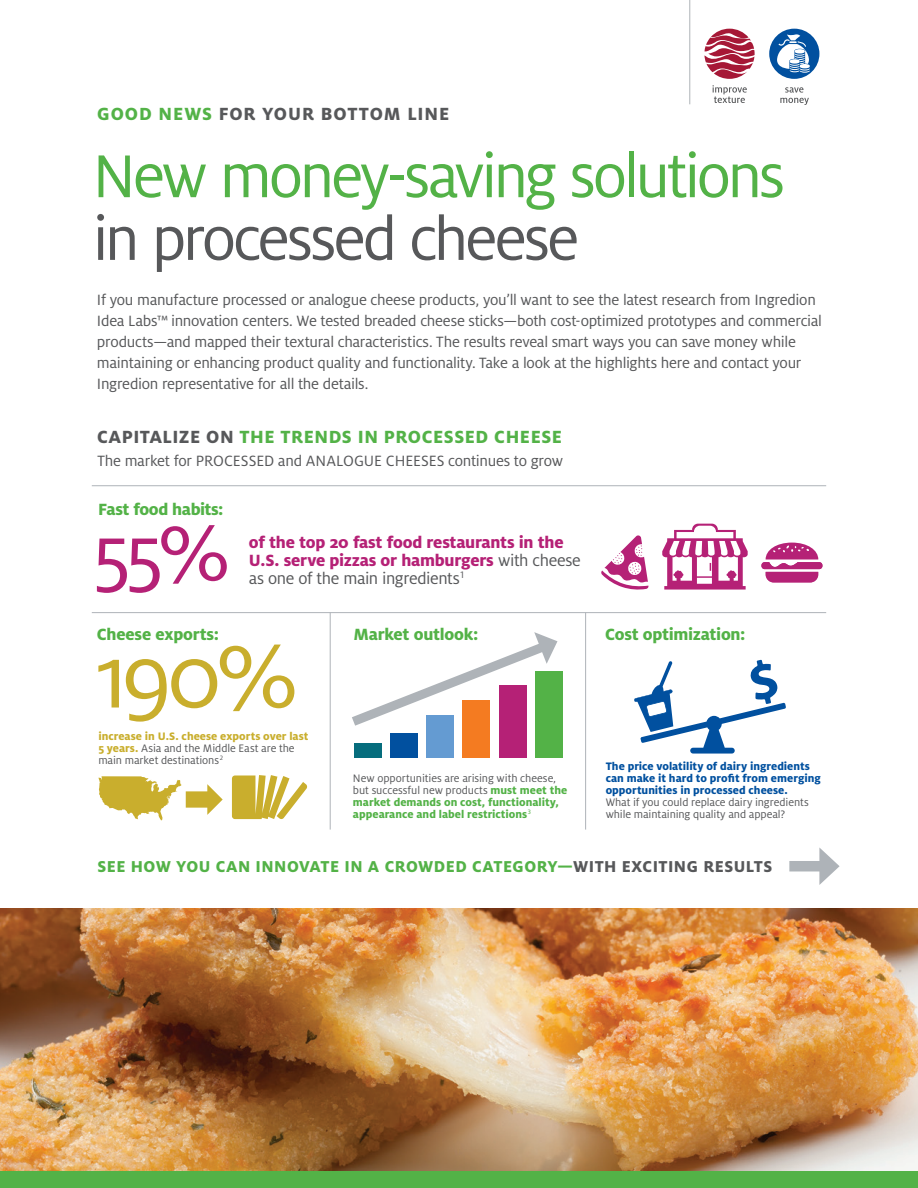
<style>
.page{position:relative;width:918px;height:1188px;background:#fff}
.page>*{position:absolute;margin:0;border:0;box-sizing:border-box;transform-origin:0 0}
.t1{font:97.95px "Milo Pro";color:#c9ae2d}
.t2{font:86.1px "Milo Pro";color:#b52176}
.FS_Back_URL_Grn{font:67.05px/62.7px "Milo Pro";letter-spacing:-.05em;color:#53b247}
.FS_Headline_LeadIn{font:800 19.5px "Milo Pro";letter-spacing:.03em;color:#53b247}
.FS_Headline_LeadIn-2{font:800 19.5px "Milo Pro";letter-spacing:.045em;color:#57585a}
.FS_Headline_LeadIn-3{font:800 18px/18px "Milo Pro";letter-spacing:-.015em;color:#b52176}
.FS_Headline_LeadIn-4{font:800 18px "Milo Pro";letter-spacing:-.015em;color:#53b247}
.FS_Headline_LeadIn-5{font:800 17.4px "Milo Pro";letter-spacing:.025em;color:#53b247}
.FS_FrontBody{font:16.5px/21px "Milo Pro";letter-spacing:-.015em;color:#57585a}
.FS_Headline_LeadIn-6{font:800 12px/12px "Milo Pro";color:#01509f}
.FS_Headline_LeadIn-7{font:12px/12px "Milo Pro";letter-spacing:-.005em;color:#57585a}
.FS_Headline_LeadIn-8{font:800 12px/12px "Milo Pro";color:#53b247}
.s1{color:#53b247}
.s2{color:#57585a}
.s3{font-weight:400;color:#57585a}
.s4{font-weight:800;color:#c9ae2d}
.s5{font-weight:800;color:#53b247}
</style>
<div class="page">
<div style="left:0;top:1161px;width:918px;height:27px;background:#53b247"></div>
<img style="left:0;top:908px;width:918px;height:263px">
<hr style="left:92px;top:612px;width:734px;height:1px;background:#aeb3b8">
<hr style="left:92px;top:485px;width:734px;height:1px;background:#aeb3b8">
<hr style="left:330px;top:613px;width:1px;height:217px;background:#aeb3b8">
<hr style="left:585px;top:613px;width:1px;height:217px;background:#aeb3b8">
<svg style="left:601px;top:535px;width:48px;height:55px"></svg>
<svg style="left:761px;top:543px;width:61px;height:39px"></svg>
<svg style="left:662px;top:524px;width:86px;height:66px"></svg>
<svg style="left:352px;top:632px;width:206px;height:101px"></svg>
<svg style="left:99px;top:776px;width:82px;height:44px"></svg>
<svg style="left:634px;top:660px;width:152px;height:94px"></svg>
<div style="left:186px;top:791px;width:23px;height:17px;background:#c9ae2d"></div>
<svg style="left:207px;top:784px;width:16px;height:31px"></svg>
<svg style="left:232px;top:775px;width:76px;height:44px"></svg>
<div style="left:426px;top:716px;width:28px;height:42px;background:#649bd2"></div>
<div style="left:499px;top:685px;width:28px;height:73px;background:#b52176"></div>
<div style="left:463px;top:700px;width:27px;height:58px;background:#f47b21"></div>
<div style="left:354px;top:743px;width:28px;height:15px;background:#066d7d"></div>
<div style="left:390px;top:733px;width:28px;height:25px;background:#01509f"></div>
<div style="left:535px;top:671px;width:28px;height:87px;background:#53b247"></div>
<div style="left:789px;top:861px;width:38px;height:10px;background:#aeb3b8"></div>
<svg style="left:819px;top:847px;width:21px;height:38px"></svg>
<svg style="left:713px;top:85px;width:34px;height:18px"></svg>
<svg style="left:704px;top:29px;width:51px;height:50px"></svg>
<svg style="left:780px;top:87px;width:29px;height:18px"></svg>
<div style="left:769px;top:29px;width:50px;height:50px;background:#01509f;border-radius:50%"></div>
<svg style="left:777px;top:32px;width:33px;height:41px"></svg>
<hr style="left:690px;top:0;width:1px;height:104px;background:#aeb3b8">
<p class="FS_Headline_LeadIn-2" style="left:97px;top:103px;width:354px"><span class="s1">GOOD NEWS</span> FOR YOUR BOTTOM LINE</p>
<p class="FS_Back_URL_Grn" style="left:92px;top:145px;width:694px">New money-saving solutions <span class="s2">in processed cheese</span></p>
<p class="FS_FrontBody" style="left:97px;top:289px;width:726px">If you manufacture processed or analogue cheese products, you’ll want to see the latest research from Ingredion Idea Labs™ innovation centers. We tested breaded cheese sticks—both cost-optimized prototypes and commercial products—and mapped their textural characteristics. The results reveal smart ways you can save money while maintaining or enhancing product quality and functionality. Take a look at the highlights here and contact your Ingredion representative for all the details.</p>
<p class="FS_Headline_LeadIn" style="left:97px;top:426px;width:467px"><span class="s2">CAPITALIZE ON</span> THE TRENDS IN PROCESSED CHEESE</p>
<p class="FS_FrontBody" style="left:98px;top:450px;width:467px">The market for PROCESSED and ANALOGUE CHEESES continues to grow</p>
<p class="FS_Headline_LeadIn-4" style="left:98px;top:499px;width:127px">Fast food habits:</p>
<p class="t2" style="left:91px;top:506px;width:140px">55%</p>
<p class="FS_Headline_LeadIn-3" style="left:249px;top:533px;width:334px">of the top 20 fast food restaurants in the<br>U.S. serve pizzas or hamburgers <span class="s3">with cheese as one of the main ingredients</span><sup>1</sup></p>
<p class="FS_Headline_LeadIn-4" style="left:97px;top:624px;width:124px">Cheese exports:</p>
<p class="FS_Headline_LeadIn-4" style="left:353px;top:624px;width:126px">Market outlook:</p>
<p class="FS_Headline_LeadIn-4" style="left:605px;top:624px;width:142px">Cost optimization:</p>
<p class="t1" style="left:95px;top:623px;width:204px">190%</p>
<p class="FS_Headline_LeadIn-7" style="left:98px;top:730px;width:212px"><span class="s4">increase in U.S. cheese exports over last<br>5 years.</span> Asia and the Middle East are the main market destinations<sup>2</sup></p>
<p class="FS_Headline_LeadIn-7" style="left:353px;top:772px;width:216px">New opportunities are arising with cheese, but successful new products <span class="s5">must meet the</span></p>
<p class="FS_Headline_LeadIn-8" style="left:353px;top:796px;width:207px">market demands on cost, functionality, appearance and label restrictions<sup>3</sup></p>
<p class="FS_Headline_LeadIn-6" style="left:606px;top:760px;width:217px">The price volatility of dairy ingredients can make it hard to profit from emerging opportunities in processed cheese.<br><span class="s3">What if you could replace dairy ingredients while maintaining quality and appeal?</span></p>
<p class="FS_Headline_LeadIn-5" style="left:97px;top:856px;width:676px">SEE HOW YOU CAN INNOVATE IN A CROWDED CATEGORY—<span class="s2">WITH EXCITING RESULTS</span></p>
</div>
